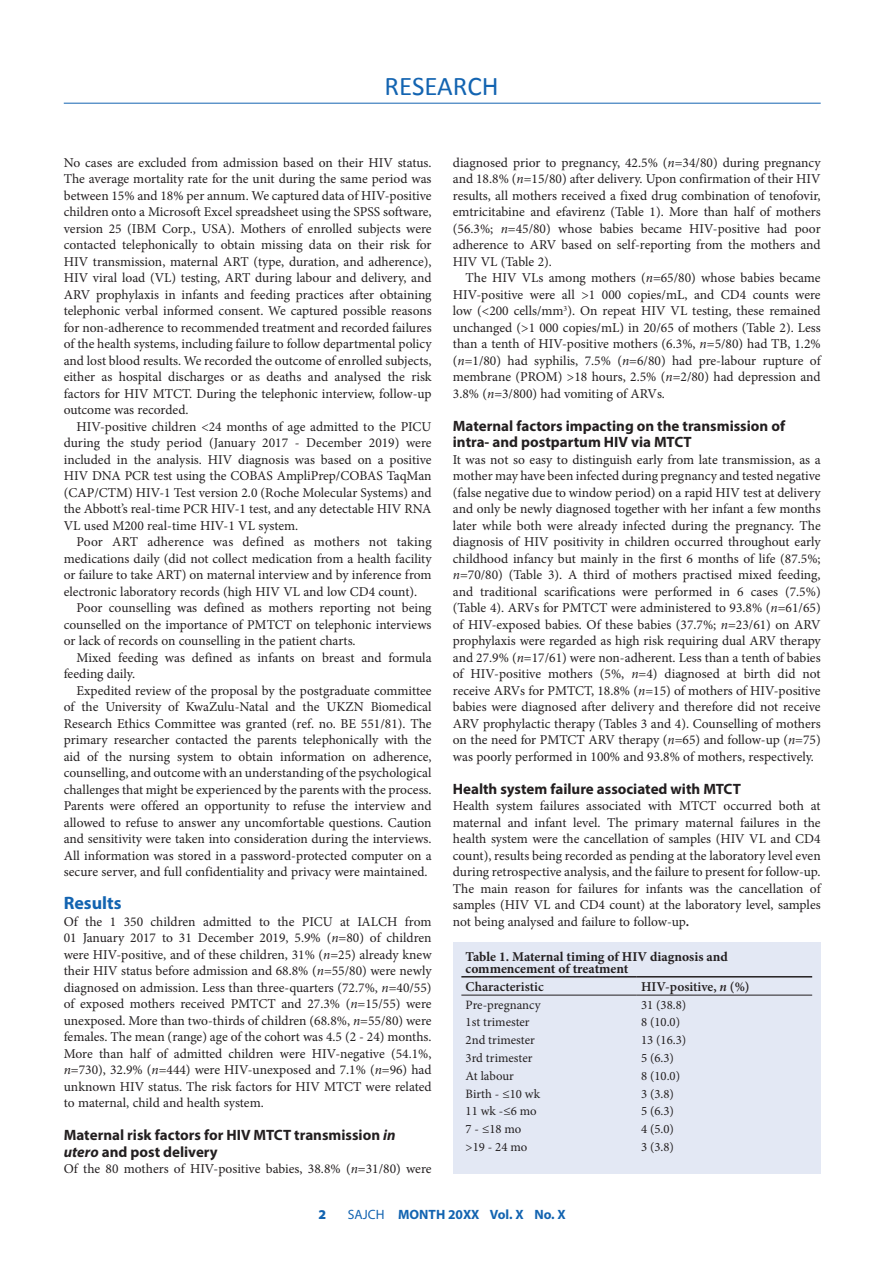
<style>
.page{position:relative;width:893px;height:1263px;background:#fff}
.page>*{position:absolute;margin:0;border:0;box-sizing:border-box;transform-origin:0 0}
.t1{font:27px "Calibri";color:#1364b1}
.B_HEAD{font:700 18px "Myriad Pro";color:#1364b1}
.C_HEAD{font:700 15px/16.5px "Myriad Pro";color:#231f20}
.BODY_TEXT_1ST_PARAGR{font:13.5px/16.5px "Minion Pro";letter-spacing:-.005em;color:#231f20;text-align:justify}
.BODY_TEXT_INDENT{font:13.5px/16.5px "Minion Pro";color:#231f20;text-align:justify}
.TABLE_HEADING{font:700 13.5px/12px "Minion Pro";color:#231f20}
.TABLE_FIELD_NAME{font:600 13.5px "Minion Pro";color:#231f20}
.t2{font:700 13.5px "Myriad Pro";color:#1364b1}
.t3{font:900 13.5px "Myriad Pro";color:#1364b1}
.TABLE_COPY{font:12.75px "Minion Pro";color:#231f20}
.s1{font-style:italic}
.s2{font-weight:700}
.s3{font-weight:400}
</style>
<div class="page">
<hr style="left:64px;top:103px;width:757px;height:1px;background:#1364b1">
<div style="left:453px;top:942px;width:368px;height:231px;background:#e3e8f4"></div>
<hr style="left:461px;top:995px;width:176px;height:1px;background:#231f20">
<hr style="left:637px;top:995px;width:175px;height:1px;background:#231f20">
<hr style="left:461px;top:976px;width:176px;height:1px;background:#231f20">
<hr style="left:637px;top:976px;width:175px;height:1px;background:#231f20">
<h1 class="t1" style="left:384px;top:69px;width:116px">RESEARCH</h1>
<p class="BODY_TEXT_1ST_PARAGR" style="left:64px;top:154px;width:369px">No cases are excluded from admission based on their HIV status.<br>The average mortality rate for the unit during the same period was between 15% and 18% per annum. We captured data of HIV-positive children onto a Microsoft Excel spreadsheet using the SPSS software, version 25 (IBM Corp., USA). Mothers of enrolled subjects were contacted telephonically to obtain missing data on their risk for HIV transmission, maternal ART (type, duration, and adherence), HIV viral load (VL) testing, ART during labour and delivery, and ARV prophylaxis in infants and feeding practices after obtaining telephonic verbal informed consent. We captured possible reasons for non-adherence to recommended treatment and recorded failures of the health systems, including failure to follow departmental policy and lost blood results. We recorded the outcome of enrolled subjects, either as hospital discharges or as deaths and analysed the risk factors for HIV MTCT. During the telephonic interview, follow-up outcome was recorded.</p>
<p class="BODY_TEXT_INDENT" style="left:64px;top:418px;width:369px;text-indent:13px">HIV-positive children &lt;24 months of age admitted to the PICU during the study period (January 2017 - December 2019) were included in the analysis. HIV diagnosis was based on a positive HIV DNA PCR test using the COBAS AmpliPrep/COBAS TaqMan (CAP/CTM) HIV-1 Test version 2.0 (Roche Molecular Systems) and the Abbott’s real-time PCR HIV-1 test, and any detectable HIV RNA VL used M200 real-time HIV-1 VL system.</p>
<p class="BODY_TEXT_INDENT" style="left:64px;top:534px;width:369px;text-indent:13px">Poor ART adherence was defined as mothers not taking medications daily (did not collect medication from a health facility or failure to take ART) on maternal interview and by inference from electronic laboratory records (high HIV VL and low CD4 count).</p>
<p class="BODY_TEXT_INDENT" style="left:64px;top:600px;width:369px;text-indent:13px">Poor counselling was defined as mothers reporting not being counselled on the importance of PMTCT on telephonic interviews or lack of records on counselling in the patient charts.</p>
<p class="BODY_TEXT_INDENT" style="left:64px;top:649px;width:369px;text-indent:13px">Mixed feeding was defined as infants on breast and formula feeding daily.</p>
<p class="BODY_TEXT_INDENT" style="left:64px;top:682px;width:369px;text-indent:13px">Expedited review of the proposal by the postgraduate committee of the University of KwaZulu-Natal and the UKZN Biomedical Research Ethics Committee was granted (ref. no. BE 551/81). The primary researcher contacted the parents telephonically with the aid of the nursing system to obtain information on adherence, counselling, and outcome with an understanding of the psychological challenges that might be experienced by the parents with the process.<br>Parents were offered an opportunity to refuse the interview and allowed to refuse to answer any uncomfortable questions. Caution and sensitivity were taken into consideration during the interviews.<br>All information was stored in a password-protected computer on a secure server, and full confidentiality and privacy were maintained.</p>
<h2 class="B_HEAD" style="left:64px;top:891px;width:59px">Results</h2>
<p class="BODY_TEXT_1ST_PARAGR" style="left:64px;top:913px;width:369px">Of the 1 350 children admitted to the PICU at IALCH from 01 January 2017 to 31 December 2019, 5.9% (<span class="s1">n</span>=80) of children were HIV-positive, and of these children, 31% (<span class="s1">n</span>=25) already knew their HIV status before admission and 68.8% (<span class="s1">n</span>=55/80) were newly diagnosed on admission. Less than three-quarters (72.7%, <span class="s1">n</span>=40/55) of exposed mothers received PMTCT and 27.3% (<span class="s1">n</span>=15/55) were unexposed. More than two-thirds of children (68.8%, <span class="s1">n</span>=55/80) were females. The mean (range) age of the cohort was 4.5 (2 - 24) months.<br>More than half of admitted children were HIV-negative (54.1%, <span class="s1">n</span>=730), 32.9% (<span class="s1">n</span>=444) were HIV-unexposed and 7.1% (<span class="s1">n</span>=96) had unknown HIV status. The risk factors for HIV MTCT were related to maternal, child and health system.</p>
<h3 class="C_HEAD" style="left:64px;top:1126px;width:333px">Maternal risk factors for HIV MTCT transmission <span class="s1">in utero</span> and post delivery</h3>
<p class="BODY_TEXT_1ST_PARAGR" style="left:64px;top:1161px;width:369px">Of the 80 mothers of HIV-positive babies, 38.8% (<span class="s1">n</span>=31/80) were</p>
<p class="BODY_TEXT_1ST_PARAGR" style="left:453px;top:154px;width:369px">diagnosed prior to pregnancy, 42.5% (<span class="s1">n</span>=34/80) during pregnancy and 18.8% (<span class="s1">n</span>=15/80) after delivery. Upon confirmation of their HIV results, all mothers received a fixed drug combination of tenofovir, emtricitabine and efavirenz (Table 1). More than half of mothers (56.3%; <span class="s1">n</span>=45/80) whose babies became HIV-positive had poor adherence to ARV based on self-reporting from the mothers and HIV VL (Table 2).</p>
<p class="BODY_TEXT_INDENT" style="left:453px;top:270px;width:369px;text-indent:13px">The HIV VLs among mothers (<span class="s1">n</span>=65/80) whose babies became HIV-positive were all &gt;1 000 copies/mL, and CD4 counts were low (&lt;200 cells/mm<sup>3</sup>). On repeat HIV VL testing, these remained unchanged (&gt;1 000 copies/mL) in 20/65 of mothers (Table 2). Less than a tenth of HIV-positive mothers (6.3%, <span class="s1">n</span>=5/80) had TB, 1.2% (<span class="s1">n</span>=1/80) had syphilis, 7.5% (<span class="s1">n</span>=6/80) had pre-labour rupture of membrane (PROM) &gt;18 hours, 2.5% (<span class="s1">n</span>=2/80) had depression and 3.8% (<span class="s1">n</span>=3/800) had vomiting of ARVs.</p>
<h3 class="C_HEAD" style="left:453px;top:417px;width:334px">Maternal factors impacting on the transmission of intra- and postpartum HIV via MTCT</h3>
<p class="BODY_TEXT_1ST_PARAGR" style="left:453px;top:451px;width:369px">It was not so easy to distinguish early from late transmission, as a mother may have been infected during pregnancy and tested negative (false negative due to window period) on a rapid HIV test at delivery and only be newly diagnosed together with her infant a few months later while both were already infected during the pregnancy. The diagnosis of HIV positivity in children occurred throughout early childhood infancy but mainly in the first 6 months of life (87.5%; <span class="s1">n</span>=70/80) (Table 3). A third of mothers practised mixed feeding, and traditional scarifications were performed in 6 cases (7.5%) (Table 4). ARVs for PMTCT were administered to 93.8% (<span class="s1">n</span>=61/65) of HIV-exposed babies. Of these babies (37.7%; <span class="s1">n</span>=23/61) on ARV prophylaxis were regarded as high risk requiring dual ARV therapy and 27.9% (<span class="s1">n</span>=17/61) were non-adherent. Less than a tenth of babies of HIV-positive mothers (5%, <span class="s1">n</span>=4) diagnosed at birth did not receive ARVs for PMTCT, 18.8% (<span class="s1">n</span>=15) of mothers of HIV-positive babies were diagnosed after delivery and therefore did not receive ARV prophylactic therapy (Tables 3 and 4). Counselling of mothers on the need for PMTCT ARV therapy (<span class="s1">n</span>=65) and follow‑up (<span class="s1">n</span>=75) was poorly performed in 100% and 93.8% of mothers, respectively.</p>
<h3 class="C_HEAD" style="left:453px;top:780px;width:290px">Health system failure associated with MTCT</h3>
<p class="BODY_TEXT_1ST_PARAGR" style="left:453px;top:798px;width:369px">Health system failures associated with MTCT occurred both at maternal and infant level. The primary maternal failures in the health system were the cancellation of samples (HIV VL and CD4 count), results being recorded as pending at the laboratory level even during retrospective analysis, and the failure to present for follow‑up.<br>The main reason for failures for infants was the cancellation of samples (HIV VL and CD4 count) at the laboratory level, samples not being analysed and failure to follow-up<span class="s2">.</span></p>
<p class="TABLE_HEADING" style="left:466px;top:950px;width:264px">Table 1. Maternal timing of HIV diagnosis and commencement of treatment</p>
<p class="TABLE_FIELD_NAME" style="left:466px;top:977px;width:80px">Characteristic</p>
<p class="TABLE_FIELD_NAME" style="left:641px;top:977px;width:110px">HIV-positive, <span class="s1">n</span> (%)</p>
<p class="TABLE_COPY" style="left:466px;top:996px;width:76px">Pre-pregnancy</p>
<p class="TABLE_COPY" style="left:641px;top:996px;width:47px">31 (38.8)</p>
<p class="TABLE_COPY" style="left:466px;top:1014px;width:66px">1st trimester</p>
<p class="TABLE_COPY" style="left:641px;top:1014px;width:41px">8 (10.0)</p>
<p class="TABLE_COPY" style="left:466px;top:1031px;width:71px">2nd trimester</p>
<p class="TABLE_COPY" style="left:641px;top:1031px;width:47px">13 (16.3)</p>
<p class="TABLE_COPY" style="left:466px;top:1049px;width:68px">3rd trimester</p>
<p class="TABLE_COPY" style="left:641px;top:1049px;width:34px">5 (6.3)</p>
<p class="TABLE_COPY" style="left:466px;top:1067px;width:50px">At labour</p>
<p class="TABLE_COPY" style="left:641px;top:1067px;width:41px">8 (10.0)</p>
<p class="TABLE_COPY" style="left:466px;top:1085px;width:76px">Birth - ≤10 wk</p>
<p class="TABLE_COPY" style="left:641px;top:1085px;width:34px">3 (3.8)</p>
<p class="TABLE_COPY" style="left:466px;top:1103px;width:73px">11 wk -≤6 mo</p>
<p class="TABLE_COPY" style="left:641px;top:1103px;width:34px">5 (6.3)</p>
<p class="TABLE_COPY" style="left:466px;top:1120px;width:57px">7 - ≤18 mo</p>
<p class="TABLE_COPY" style="left:641px;top:1120px;width:34px">4 (5.0)</p>
<p class="TABLE_COPY" style="left:466px;top:1138px;width:63px">&gt;19 - 24 mo</p>
<p class="TABLE_COPY" style="left:641px;top:1138px;width:34px">3 (3.8)</p>
<p class="t3" style="left:318px;top:1207px;width:9px">2</p>
<p class="t2" style="left:348px;top:1206px;width:220px"><span class="s3">SAJCH</span> MONTH 20XX Vol. X No. X</p>
</div>
